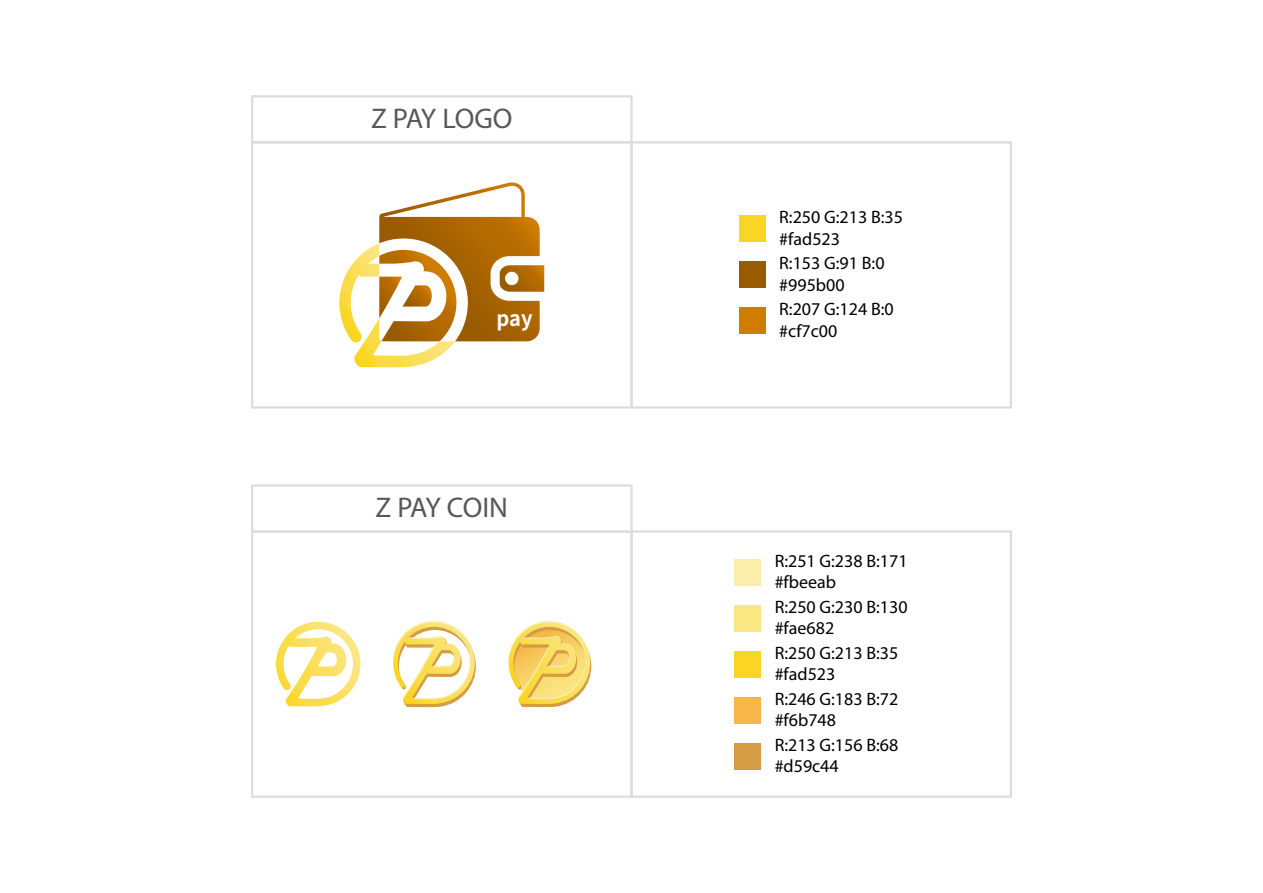
<style>
.page{position:relative;width:1263px;height:893px;background:#fff}
.page>*{position:absolute;margin:0;border:0;box-sizing:border-box;transform-origin:0 0}
.t1{font:28.5px "Myriad Pro";letter-spacing:-.03em;color:#595757}
.t2{font:700 21px "Noto Sans CJ Kjp";color:#fff;scale:.96 1}
.t3{font:18px/21.6px "Myriad Pro";color:#000}
</style>
<div class="page">
<div style="left:739px;top:262px;width:27px;height:26px;background:#995b00"></div>
<div style="left:739px;top:308px;width:27px;height:26px;background:#cf7c00"></div>
<div style="left:739px;top:216px;width:27px;height:26px;background:#fad523"></div>
<div style="left:251px;top:141px;width:382px;height:268px;border:2px solid #dcdddd"></div>
<div style="left:251px;top:95px;width:382px;height:48px;border:2px solid #dcdddd"></div>
<svg style="left:339px;top:182px;width:205px;height:186px"></svg>
<div style="left:630px;top:141px;width:382px;height:268px;border:2px solid #dcdddd"></div>
<svg style="left:276px;top:622px;width:85px;height:85px"></svg>
<svg style="left:508px;top:621px;width:84px;height:87px"></svg>
<svg style="left:392px;top:621px;width:84px;height:87px"></svg>
<div style="left:735px;top:559px;width:26px;height:26px;background:#fbeeab"></div>
<div style="left:735px;top:605px;width:26px;height:26px;background:#fae682"></div>
<div style="left:735px;top:651px;width:26px;height:26px;background:#fad523"></div>
<div style="left:735px;top:697px;width:26px;height:26px;background:#f6b748"></div>
<div style="left:735px;top:743px;width:26px;height:26px;background:#d59c44"></div>
<div style="left:251px;top:484px;width:382px;height:49px;border:2px solid #dcdddd"></div>
<div style="left:630px;top:530px;width:382px;height:268px;border:2px solid #dcdddd"></div>
<h1 class="t1" style="left:371px;top:101px;width:143px">Z PAY LOGO</h1>
<p class="t2" style="left:496px;top:307px;width:39px">pay</p>
<h1 class="t1" style="left:376px;top:490px;width:134px">Z PAY COIN</h1>
<p class="t3" style="left:779px;top:206px;width:125px">R:250 G:213 B:35 #fad523</p>
<p class="t3" style="left:779px;top:252px;width:107px">R:153 G:91 B:0 #995b00</p>
<p class="t3" style="left:779px;top:298px;width:116px">R:207 G:124 B:0 #cf7c00</p>
<p class="t3" style="left:775px;top:549px;width:134px">R:251 G:238 B:171 #fbeeab</p>
<p class="t3" style="left:775px;top:595px;width:134px">R:250 G:230 B:130 #fae682</p>
<p class="t3" style="left:775px;top:641px;width:125px">R:250 G:213 B:35 #fad523</p>
<p class="t3" style="left:775px;top:687px;width:125px">R:246 G:183 B:72 #f6b748</p>
<p class="t3" style="left:775px;top:733px;width:125px">R:213 G:156 B:68 #d59c44</p>
</div>
